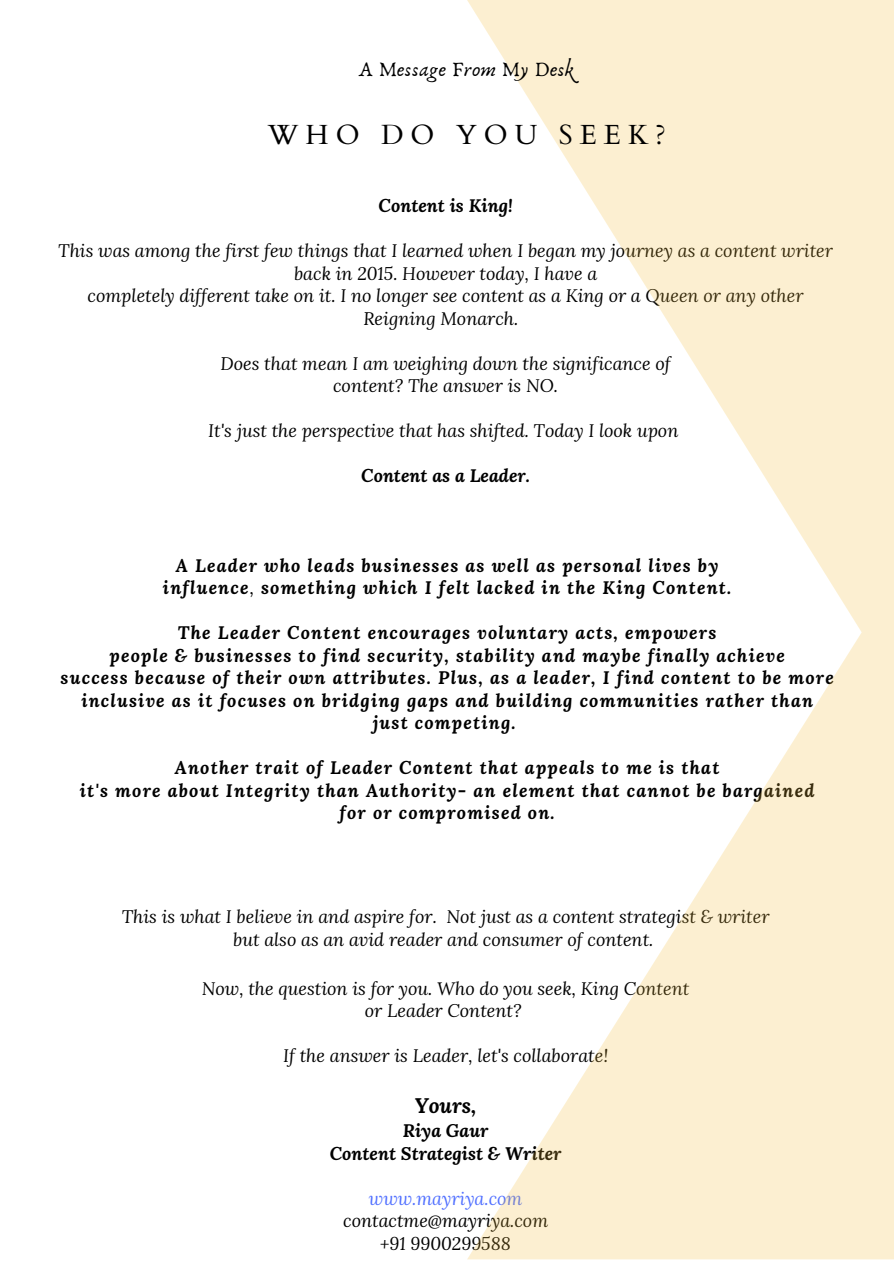
<style>
.page{position:relative;width:894px;height:1264px;background:#fff}
.page>*{position:absolute;margin:0;border:0;box-sizing:border-box;transform-origin:0 0}
.t1{font:27.75px "Cardo";letter-spacing:.255em;color:#000}
.t2{font:21px "Anaktoria";letter-spacing:.025em;color:#000}
.t3{font:italic 700 21px "Lora";color:#000}
.t4{font:italic 18px/22.5px "Lora";color:#000;text-align:center}
.t5{font:italic 700 18px/22.5px "Lora";letter-spacing:.065em;color:#000;text-align:center}
.t6{font:italic 700 18px/22.5px "Lora";color:#000;text-align:center}
.t7{font:italic 18px "Lora";color:#5271ff}
.s1{font-weight:400}
</style>
<div class="page">
<svg style="left:467px;top:0;width:426px;height:1259px;fill:#fcefd1"></svg>
<p class="t2" style="left:358px;top:56px;width:218px">A Message From My Desk</p>
<h1 class="t1" style="left:268px;top:116px;width:399px">WHO DO YOU SEEK?</h1>
<p class="t6" style="left:378px;top:194px;width:135px">Content is King!</p>
<p class="t4" style="left:58px;top:239px;width:776px">This was among the first few things that I learned when I began my journey as a content writer back in 2015. However today, I have a<br>completely different take on it. I no longer see content as a King or a Queen or any other Reigning Monarch.</p>
<p class="t4" style="left:220px;top:352px;width:451px">Does that mean I am weighing down the significance of content? The answer is NO.</p>
<p class="t4" style="left:208px;top:419px;width:471px">It's just the perspective that has shifted. Today I look upon</p>
<p class="t6" style="left:361px;top:464px;width:170px">Content as a Leader.</p>
<p class="t5" style="left:163px;top:554px;width:570px">A Leader who leads businesses as well as personal lives by influence<span class="s1">,</span> something which I felt lacked in the King Content.</p>
<p class="t5" style="left:61px;top:621px;width:774px">The Leader Content encourages voluntary acts, empowers<br>people &amp; businesses to find security, stability and maybe finally achieve<br>success because of their own attributes. Plus, as a leader, I find content to be more inclusive as it focuses on bridging gaps and building communities rather than<br>just competing.</p>
<p class="t5" style="left:80px;top:756px;width:736px">Another trait of Leader Content that appeals to me is that<br>it's more about Integrity than Authority- an element that cannot be bargained for or compromised on.</p>
<p class="t4" style="left:122px;top:905px;width:649px">This is what I believe in and aspire for. Not just as a content strategist &amp; writer but also as an avid reader and consumer of content.</p>
<p class="t4" style="left:202px;top:976px;width:489px">Now, the question is for you. Who do you seek, King Content or Leader Content?</p>
<p class="t4" style="left:283px;top:1044px;width:326px">If the answer is Leader, let's collaborate!</p>
<p class="t3" style="left:415px;top:1091px;width:63px">Yours,</p>
<p class="t6" style="left:330px;top:1118px;width:233px">Riya Gaur<br>Content Strategist &amp; Writer</p>
<p class="t7" style="left:369px;top:1185px;width:155px">www.mayriya.com</p>
<p class="t4" style="left:343px;top:1208px;width:206px">contactme@mayriya.com +91 9900299588</p>
</div>
